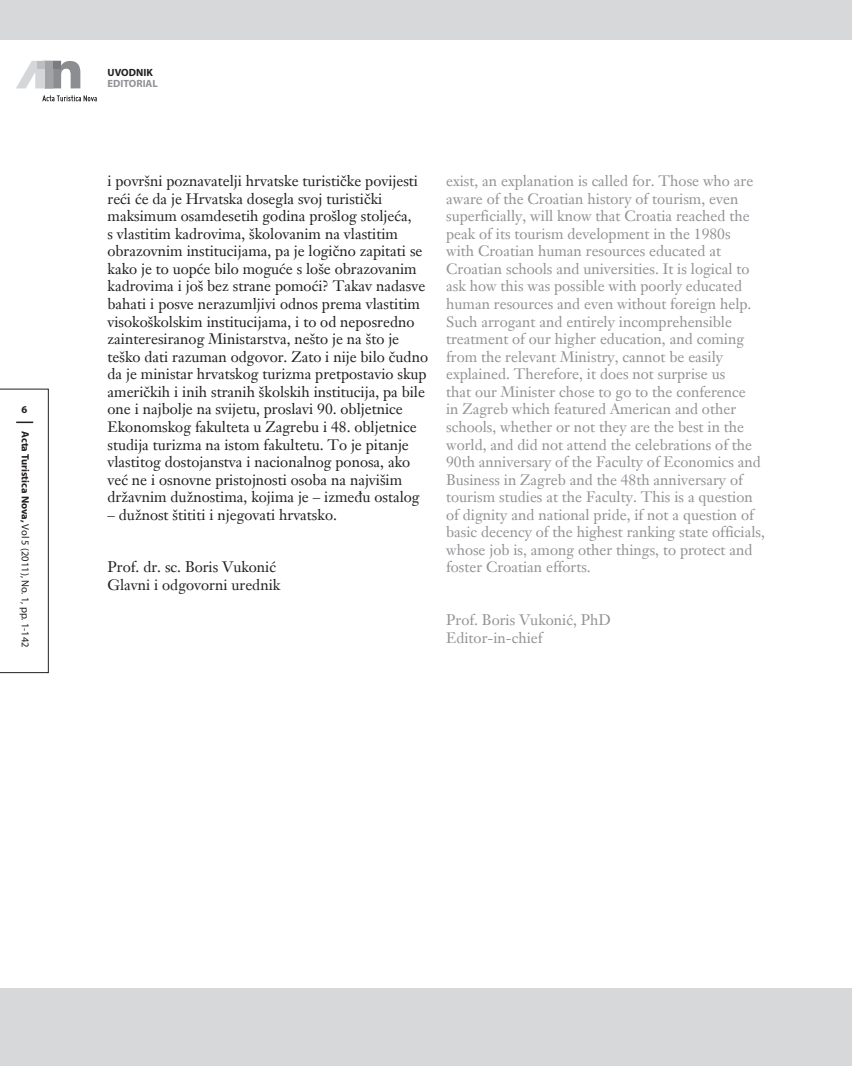
<style>
.page{position:relative;width:853px;height:1066px;background:#fff}
.page>*{position:absolute;margin:0;border:0;box-sizing:border-box;transform-origin:0 0}
.t1{font:15px/17.5px "Janson HR";color:#919295}
.t2{font:15px/17.5px "Janson HR";color:#231f20}
.t3{font:10.5px "Myriad Pro";color:#231f20}
.t4{font:700 10.5px "Myriad Pro";color:#919295}
.t5{font:700 10.5px "Myriad Pro";color:#231f20}
.s1{font-weight:700}
</style>
<div class="page">
<svg style="left:42px;top:95px;width:55px;height:6px"></svg>
<svg style="left:16px;top:61px;width:64px;height:27px"></svg>
<div style="left:38px;top:61px;width:7px;height:7px;background:#bcbdc0"></div>
<div style="left:0;top:0;width:852px;height:40px;background:#d7d8da"></div>
<div style="left:0;top:988px;width:852px;height:77px;background:#d7d8da"></div>
<svg style="left:0;top:389px;width:49px;height:284px"></svg>
<p class="t5" style="left:22px;top:403px;width:7px">6</p>
<p class="t3" style="left:31px;top:431px;width:218px;rotate:90deg"><span class="s1">Acta Turistica Nova,</span> Vol 5 (2011), No. 1, pp. 1-142</p>
<p class="t5" style="left:108px;top:67px;width:47px">UVODNIK</p>
<p class="t4" style="left:108px;top:78px;width:52px">EDITORIAL</p>
<p class="t2" style="left:108px;top:172px;width:322px">i površni poznavatelji hrvatske turističke povijesti reći će da je Hrvatska dosegla svoj turistički maksimum osamdesetih godina prošlog stoljeća,<br>s vlastitim kadrovima, školovanim na vlastitim obrazovnim institucijama, pa je logično zapitati se kako je to uopće bilo moguće s loše obrazovanim kadrovima i još bez strane pomoći? Takav nadasve bahati i posve nerazumljivi odnos prema vlastitim visokoškolskim institucijama, i to od neposredno zainteresiranog Ministarstva, nešto je na što je teško dati razuman odgovor. Zato i nije bilo čudno da je ministar hrvatskog turizma pretpostavio skup američkih i inih stranih školskih institucija, pa bile one i najbolje na svijetu, proslavi 90. obljetnice Ekonomskog fakulteta u Zagrebu i 48. obljetnice studija turizma na istom fakultetu. To je pitanje vlastitog dostojanstva i nacionalnog ponosa, ako već ne i osnovne pristojnosti osoba na najvišim državnim dužnostima, kojima je – između ostalog</p>
<p class="t2" style="left:108px;top:505px;width:231px">– dužnost štititi i njegovati hrvatsko.</p>
<p class="t2" style="left:108px;top:558px;width:174px">Prof. dr. sc. Boris Vukonić<br>Glavni i odgovorni urednik</p>
<p class="t1" style="left:446px;top:172px;width:320px">exist, an explanation is called for. Those who are aware of the Croatian history of tourism, even superficially, will know that Croatia reached the peak of its tourism development in the 1980s<br>with Croatian human resources educated at Croatian schools and universities. It is logical to ask how this was possible with poorly educated human resources and even without foreign help.<br>Such arrogant and entirely incomprehensible treatment of our higher education, and coming from the relevant Ministry, cannot be easily explained. Therefore, it does not surprise us<br>that our Minister chose to go to the conference<br>in Zagreb which featured American and other schools, whether or not they are the best in the world, and did not attend the celebrations of the 90th anniversary of the Faculty of Economics and Business in Zagreb and the 48th anniversary of tourism studies at the Faculty. This is a question of dignity and national pride, if not a question of basic decency of the highest ranking state officials, whose job is, among other things, to protect and foster Croatian efforts.</p>
<p class="t1" style="left:446px;top:611px;width:166px">Prof. Boris Vukonić, PhD<br>Editor-in-chief</p>
</div>
